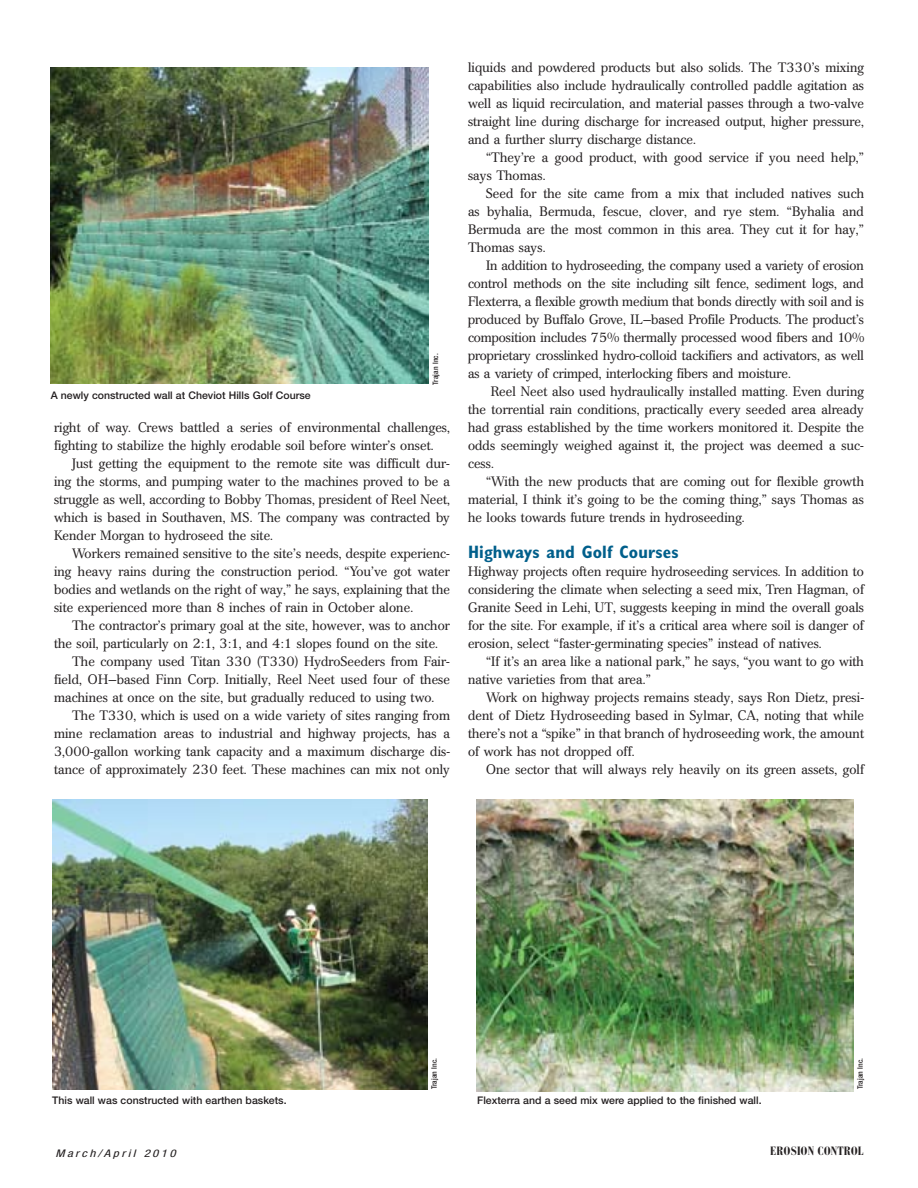
<style>
.page{position:relative;width:918px;height:1188px;background:#fff}
.page>*{position:absolute;margin:0;border:0;box-sizing:border-box;transform-origin:0 0}
.t1{font:700 condensed 18px "Gill Sans";letter-spacing:.01em;color:#005f8b}
.t2{font:13.5px/18px "Cremona";letter-spacing:.01em;color:#231f20;text-align:justify}
.t3{font:700 condensed 12px "Bauer Bodoni";letter-spacing:.005em;color:#231f20}
.t4{font:500 10.5px "Helvetica Neue";color:#231f20}
.t5{font:italic condensed 10.5px "Helvetica Neue";letter-spacing:.185em;color:#231f20;scale:1.24 1}
.t6{font:500 condensed 7.5px "Helvetica Neue";letter-spacing:.02em;color:#231f20}
</style>
<div class="page">
<img style="left:51px;top:68px;width:378px;height:316px">
<img style="left:52px;top:799px;width:375px;height:291px">
<img style="left:477px;top:799px;width:376px;height:292px">
<p class="t4" style="left:51px;top:389px;width:262px">A newly constructed wall at Cheviot Hills Golf Course</p>
<p class="t6" style="left:431px;top:385px;width:33px;rotate:-90deg">Trajan Inc.</p>
<p class="t2" style="left:54px;top:418px;width:397px">right of way. Crews battled a series of environmental challenges, fighting to stabilize the highly erodable soil before winter’s onset.</p>
<p class="t2" style="left:54px;top:454px;width:398px;text-indent:18px">Just getting the equipment to the remote site was difficult dur&shy;ing the storms, and pumping water to the machines proved to be a struggle as well, according to Bobby Thomas, president of Reel Neet, which is based in Southaven, MS. The company was contracted by Kender Morgan to hydroseed the site.</p>
<p class="t2" style="left:54px;top:544px;width:397px;text-indent:18px">Workers remained sensitive to the site’s needs, despite experienc&shy;ing heavy rains during the construction period. “You’ve got water bodies and wetlands on the right of way,” he says, explaining that the site experienced more than 8 inches of rain in October alone.</p>
<p class="t2" style="left:72px;top:616px;width:379px">The contractor’s primary goal at the site, however, was to anchor</p>
<p class="t2" style="left:54px;top:634px;width:386px">the soil, particularly on 2:1, 3:1, and 4:1 slopes found on the site.</p>
<p class="t2" style="left:72px;top:652px;width:379px">The company used Titan 330 (T330) HydroSeeders from Fair-</p>
<p class="t2" style="left:54px;top:670px;width:397px">field, OH–based Finn Corp. Initially, Reel Neet used four of these</p>
<p class="t2" style="left:54px;top:688px;width:382px">machines at once on the site, but gradually reduced to using two.</p>
<p class="t2" style="left:72px;top:706px;width:380px">The T330, which is used on a wide variety of sites ranging from</p>
<p class="t2" style="left:54px;top:724px;width:397px">mine reclamation areas to industrial and highway projects, has a</p>
<p class="t2" style="left:54px;top:742px;width:398px">3,000-gallon working tank capacity and a maximum discharge dis-</p>
<p class="t2" style="left:54px;top:760px;width:398px">tance of approximately 230 feet. These machines can mix not only</p>
<p class="t2" style="left:468px;top:58px;width:398px">liquids and powdered products but also solids. The T330’s mixing capabilities also include hydraulically controlled paddle agitation as well as liquid recirculation, and material passes through a two-valve straight line during discharge for increased output, higher pressure, and a further slurry discharge distance.</p>
<p class="t2" style="left:468px;top:148px;width:397px;text-indent:18px">“They’re a good product, with good service if you need help,” says Thomas.</p>
<p class="t2" style="left:468px;top:184px;width:398px;text-indent:18px">Seed for the site came from a mix that included natives such as byhalia, Bermuda, fescue, clover, and rye stem. “Byhalia and Bermuda are the most common in this area. They cut it for hay,” Thomas says.</p>
<p class="t2" style="left:468px;top:256px;width:398px;text-indent:18px">In addition to hydroseeding, the company used a variety of erosion control methods on the site including silt fence, sediment logs, and Flexterra, a flexible growth medium that bonds directly with soil and is produced by Buffalo Grove, IL–based Profile Products. The product’s composition includes 75% thermally processed wood fibers and 10% proprietary crosslinked hydro-colloid tackifiers and activators, as well as a variety of crimped, interlocking fibers and moisture.</p>
<p class="t2" style="left:468px;top:382px;width:398px;text-indent:23px">Reel Neet also used hydraulically installed matting. Even during the torrential rain conditions, practically every seeded area already had grass established by the time workers monitored it. Despite the odds seemingly weighed against it, the project was deemed a suc&shy;cess.</p>
<p class="t2" style="left:468px;top:472px;width:398px;text-indent:18px">“With the new products that are coming out for flexible growth material, I think it’s going to be the coming thing,” says Thomas as he looks towards future trends in hydroseeding.</p>
<h1 class="t1" style="left:468px;top:541px;width:212px">Highways and Golf Courses</h1>
<p class="t2" style="left:468px;top:562px;width:398px">Highway projects often require hydroseeding services. In addition to considering the climate when selecting a seed mix, Tren Hagman, of Granite Seed in Lehi, UT, suggests keeping in mind the overall goals for the site. For example, if it’s a critical area where soil is danger of erosion, select “faster-germinating species” instead of natives.</p>
<p class="t2" style="left:468px;top:652px;width:397px;text-indent:18px">“If it’s an area like a national park,” he says, “you want to go with native varieties from that area.”</p>
<p class="t2" style="left:468px;top:688px;width:398px;text-indent:18px">Work on highway projects remains steady, says Ron Dietz, presi&shy;dent of Dietz Hydroseeding based in Sylmar, CA, noting that while there’s not a “spike” in that branch of hydroseeding work, the amount of work has not dropped off.</p>
<p class="t2" style="left:486px;top:760px;width:379px">One sector that will always rely heavily on its green assets, golf</p>
<p class="t6" style="left:430px;top:1089px;width:33px;rotate:-90deg">Trajan Inc.</p>
<p class="t6" style="left:856px;top:1089px;width:33px;rotate:-90deg">Trajan Inc.</p>
<p class="t4" style="left:52px;top:1094px;width:236px">This wall was constructed with earthen baskets.</p>
<p class="t4" style="left:477px;top:1094px;width:286px">Flexterra and a seed mix were applied to the finished wall.</p>
<p class="t5" style="left:56px;top:1147px;width:99px">March/April 2010</p>
<p class="t3" style="left:770px;top:1144px;width:95px">EROSION CONTROL</p>
</div>
